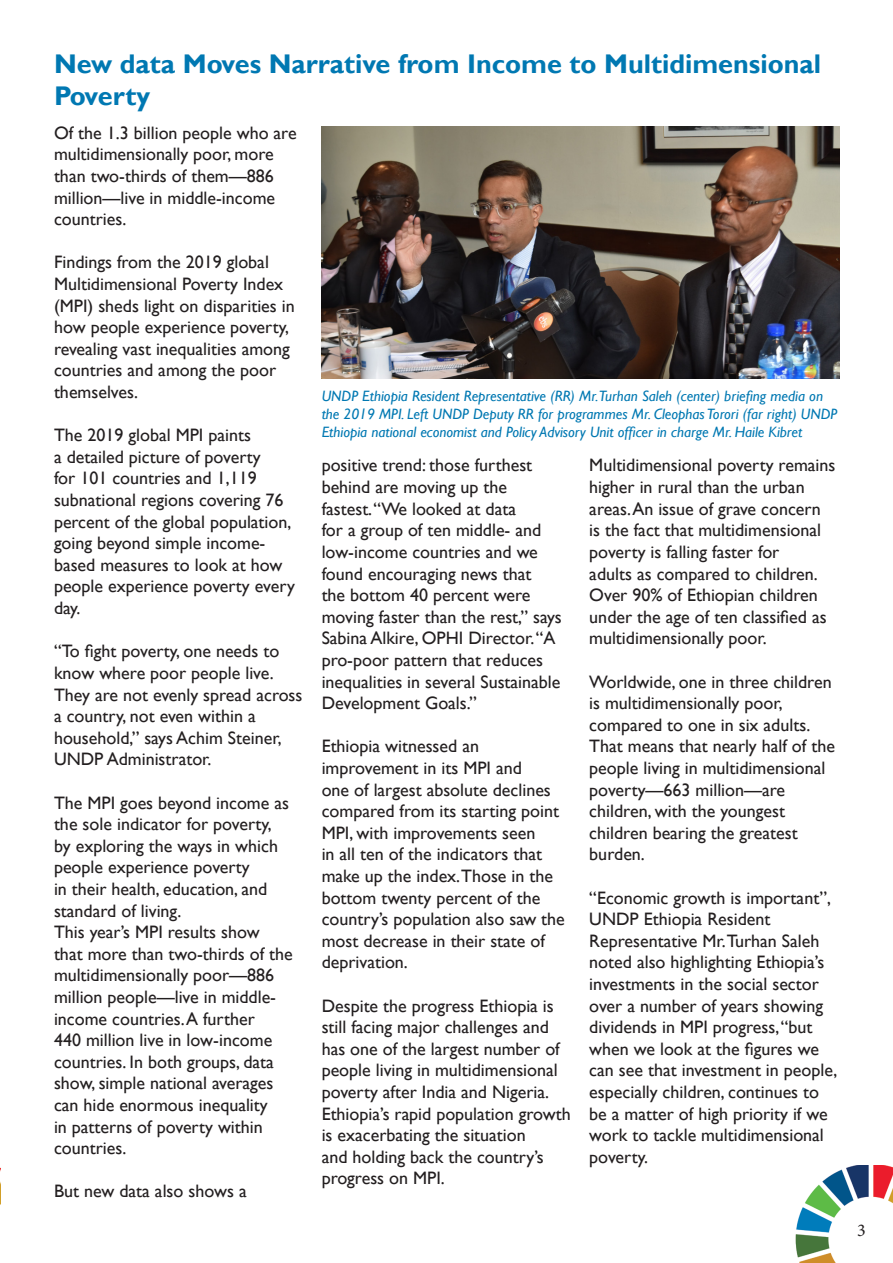
<style>
.page{position:relative;width:893px;height:1263px;background:#fff}
.page>*{position:absolute;margin:0;border:0;box-sizing:border-box;transform-origin:0 0}
.t1{font:700 27px/32.4px "Gill Sans";color:#0078b2}
.t2{font:18px/21.6px "Gill Sans";color:#231f20}
.t3{font:18px "Minion Pro";color:#231f20}
.t4{font:italic 15px/18px "Gill Sans";color:#0078b2}
</style>
<div class="page">
<img style="left:795px;top:1166px;width:98px;height:97px">
<img style="left:0;top:1167px;width:1px;height:38px">
<img style="left:322px;top:126px;width:518px;height:252px">
<p class="t1" style="left:54px;top:48px;width:769px">New data Moves Narrative from Income to Multidimensional<br>Poverty</p>
<p class="t2" style="left:54px;top:122px;width:244px">Of the 1.3 billion people who are multidimensionally poor, more than two-thirds of them—886 million—live in middle-income countries.</p>
<p class="t2" style="left:54px;top:252px;width:242px">Findings from the 2019 global<br>Multidimensional Poverty Index (MPI) sheds light on disparities in how people experience poverty, revealing vast inequalities among countries and among the poor themselves.</p>
<p class="t2" style="left:54px;top:425px;width:242px">The 2019 global MPI paints<br>a detailed picture of poverty<br>for 101 countries and 1,119 subnational regions covering 76 percent of the global population, going beyond simple income&shy;based measures to look at how people experience poverty every day.</p>
<p class="t2" style="left:54px;top:641px;width:250px">“To fight poverty, one needs to know where poor people live.<br>They are not evenly spread across a country, not even within a household,” says Achim Steiner,<br>UNDP Administrator.</p>
<p class="t2" style="left:54px;top:792px;width:237px">The MPI goes beyond income as the sole indicator for poverty, by exploring the ways in which people experience poverty<br>in their health, education, and standard of living.</p>
<p class="t2" style="left:54px;top:921px;width:240px">This year’s MPI results show<br>that more than two-thirds of the multidimensionally poor—886 million people—live in middle&shy;income countries. A further<br>440 million live in low-income countries. In both groups, data show, simple national averages can hide enormous inequality<br>in patterns of poverty within countries.</p>
<p class="t2" style="left:54px;top:1181px;width:194px">But new data also shows a</p>
<p class="t4" style="left:322px;top:387px;width:517px">UNDP Ethiopia Resident Representative (RR) Mr.Turhan Saleh (center) briefing media on the 2019 MPI. Left UNDP Deputy RR for programmes Mr. Cleophas Torori (far right) UNDP<br>Ethiopia national economist and Policy Advisory Unit officer in charge Mr. Haile Kibret</p>
<p class="t2" style="left:322px;top:455px;width:242px">positive trend: those furthest behind are moving up the fastest. “We looked at data<br>for a group of ten middle- and low-income countries and we found encouraging news that<br>the bottom 40 percent were moving faster than the rest,” says<br>Sabina Alkire, OPHI Director. “A pro-poor pattern that reduces inequalities in several Sustainable<br>Development Goals.”</p>
<p class="t2" style="left:322px;top:736px;width:245px">Ethiopia witnessed an improvement in its MPI and<br>one of largest absolute declines compared from its starting point<br>MPI, with improvements seen<br>in all ten of the indicators that make up the index.Those in the bottom twenty percent of the country’s population also saw the most decrease in their state of deprivation.</p>
<p class="t2" style="left:322px;top:995px;width:251px">Despite the progress Ethiopia is still facing major challenges and has one of the largest number of people living in multidimensional poverty after India and Nigeria.<br>Ethiopia’s rapid population growth is exacerbating the situation<br>and holding back the country’s progress on MPI.</p>
<p class="t2" style="left:589px;top:455px;width:248px">Multidimensional poverty remains higher in rural than the urban areas. An issue of grave concern is the fact that multidimensional poverty is falling faster for<br>adults as compared to children.<br>Over 90% of Ethiopian children under the age of ten classified as multidimensionally poor.</p>
<p class="t2" style="left:589px;top:671px;width:247px">Worldwide, one in three children is multidimensionally poor, compared to one in six adults.<br>That means that nearly half of the people living in multidimensional poverty—663 million—are children, with the youngest children bearing the greatest burden.</p>
<p class="t2" style="left:589px;top:887px;width:250px">“Economic growth is important”,<br>UNDP Ethiopia Resident<br>Representative Mr.Turhan Saleh noted also highlighting Ethiopia’s investments in the social sector over a number of years showing dividends in MPI progress, “but when we look at the figures we can see that investment in people, especially children, continues to be a matter of high priority if we work to tackle multidimensional poverty.</p>
<p class="t3" style="left:857px;top:1218px;width:10px">3</p>
</div>
